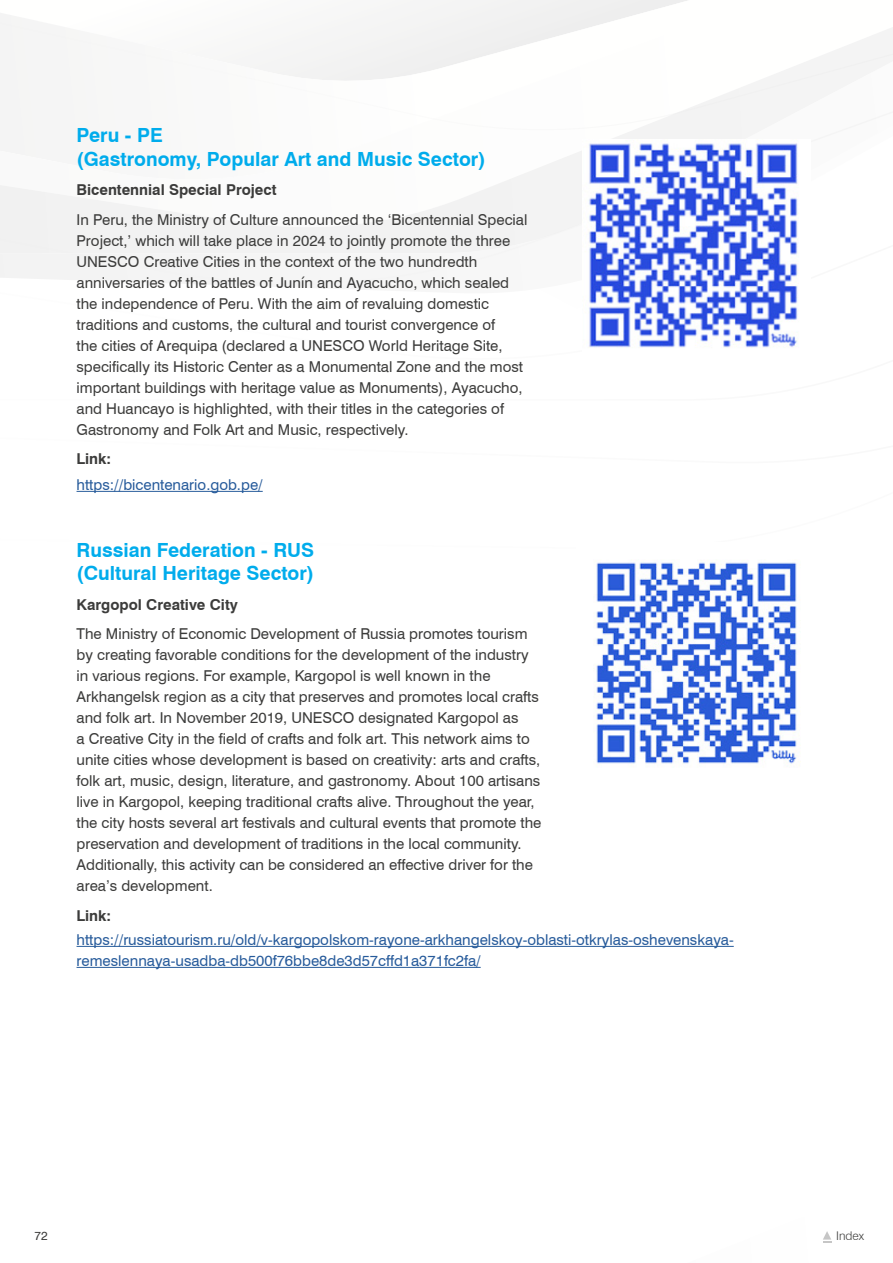
<style>
.page{position:relative;width:893px;height:1263px;background:#fff}
.page>*{position:absolute;margin:0;border:0;box-sizing:border-box;transform-origin:0 0}
.t1{font:700 19.5px/23.4px "Swiss 721 BT";color:#00acec}
.t2{font:15px/21px "Swiss 721 BT";color:#3c3c3b}
.t3{font:15px/21px "Swiss 721 BT";color:#275b9b}
.t4{font:700 15px "Swiss 721 BT";color:#3c3c3b}
.t5{font:300 12px "Swiss 721 BT";color:#3c3c3b}
.t6{font:12px "Swiss 721 BT";color:#3c3c3b}
</style>
<div class="page">
<svg style="left:0;top:0;width:893px;height:492px"></svg>
<hr style="left:77px;top:491px;width:186px;height:1px;background:#275b9b">
<hr style="left:77px;top:946px;width:657px;height:1px;background:#275b9b">
<hr style="left:77px;top:967px;width:404px;height:1px;background:#275b9b">
<img style="left:583px;top:140px;width:227px;height:217px">
<img style="left:593px;top:562px;width:208px;height:204px">
<svg style="left:823px;top:1231px;width:9px;height:12px"></svg>
<h1 class="t1" style="left:77px;top:123px;width:411px">Peru - PE<br>(Gastronomy, Popular Art and Music Sector)</h1>
<p class="t4" style="left:77px;top:180px;width:201px">Bicentennial Special Project</p>
<p class="t2" style="left:77px;top:208px;width:452px">In Peru, the Ministry of Culture announced the ‘Bicentennial Special Project,’ which will take place in 2024 to jointly promote the three UNESCO Creative Cities in the context of the two hundredth anniversaries of the battles of Junín and Ayacucho, which sealed the independence of Peru. With the aim of revaluing domestic traditions and customs, the cultural and tourist convergence of<br>the cities of Arequipa (declared a UNESCO World Heritage Site, specifically its Historic Center as a Monumental Zone and the most important buildings with heritage value as Monuments), Ayacucho, and Huancayo is highlighted, with their titles in the categories of Gastronomy and Folk Art and Music, respectively.</p>
<p class="t4" style="left:77px;top:449px;width:36px">Link:</p>
<p class="t3" style="left:77px;top:473px;width:188px">https://bicentenario.gob.pe/</p>
<h1 class="t1" style="left:77px;top:537px;width:239px">Russian Federation - RUS (Cultural Heritage Sector)</h1>
<p class="t4" style="left:77px;top:594px;width:163px">Kargopol Creative City</p>
<p class="t2" style="left:77px;top:623px;width:466px">The Ministry of Economic Development of Russia promotes tourism by creating favorable conditions for the development of the industry in various regions. For example, Kargopol is well known in the Arkhangelsk region as a city that preserves and promotes local crafts and folk art. In November 2019, UNESCO designated Kargopol as<br>a Creative City in the field of crafts and folk art. This network aims to unite cities whose development is based on creativity: arts and crafts, folk art, music, design, literature, and gastronomy. About 100 artisans live in Kargopol, keeping traditional crafts alive. Throughout the year, the city hosts several art festivals and cultural events that promote the preservation and development of traditions in the local community.<br>Additionally, this activity can be considered an effective driver for the area’s development.</p>
<p class="t4" style="left:77px;top:905px;width:36px">Link:</p>
<p class="t3" style="left:77px;top:928px;width:659px">https://russiatourism.ru/old/v-kargopolskom-rayone-arkhangelskoy-oblasti-otkrylas-oshevenskaya&shy;remeslennaya-usadba-db500f76bbe8de3d57cffd1a371fc2fa/</p>
<p class="t6" style="left:34px;top:1228px;width:15px">72</p>
<p class="t5" style="left:836px;top:1229px;width:29px">Index</p>
</div>
